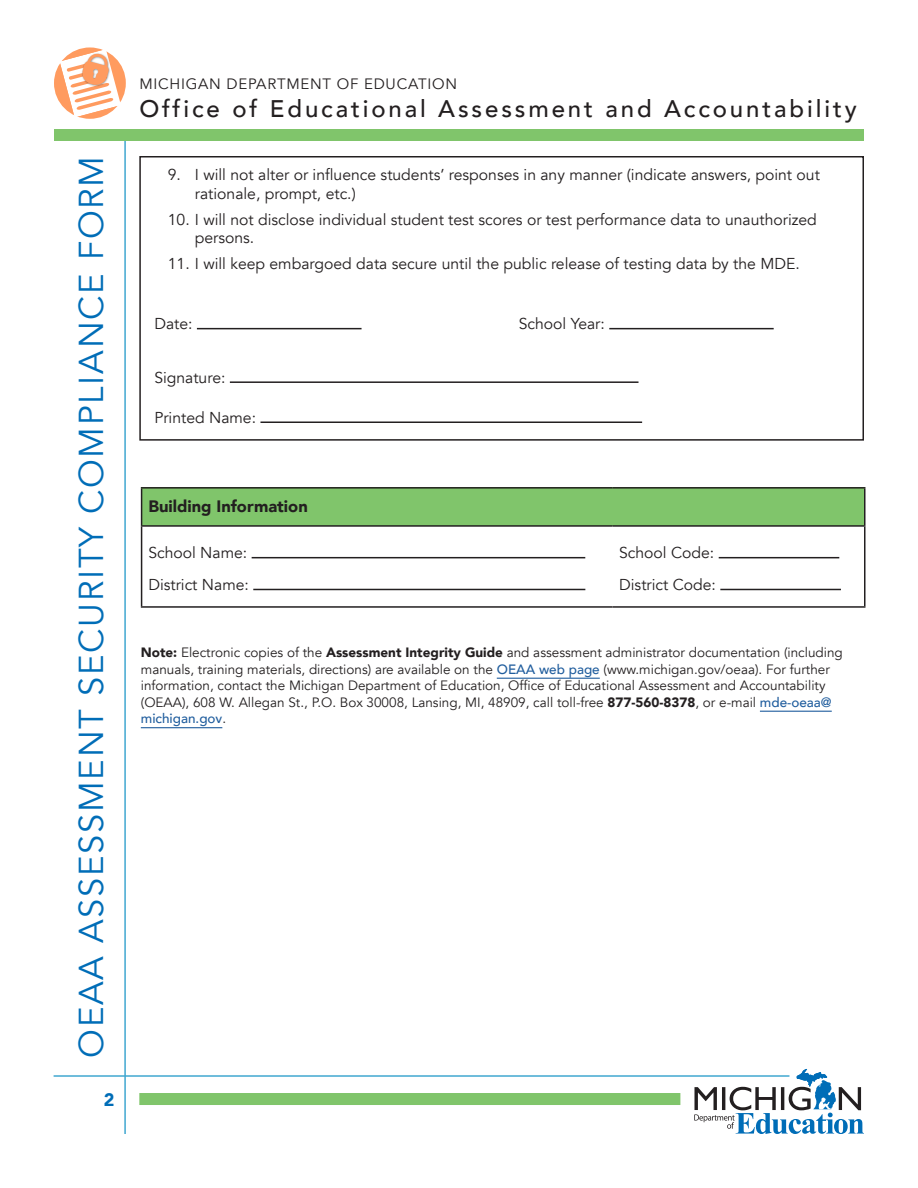
<style>
.page{position:relative;width:918px;height:1188px;background:#fff}
.page>*{position:absolute;margin:0;border:0;box-sizing:border-box;transform-origin:0 0}
.t1{font:34.5px "Avenir";letter-spacing:.05em;color:#006db7}
.t2{font:500 24px "Avenir";letter-spacing:.12em;color:#231f20}
.t3{font:900 18px "Avenir";color:#006db7}
.t4{font:900 16.5px "Avenir";color:#231f20}
.t5{font:15.75px/18.9px "Avenir";color:#231f20}
.t6{font:15px "Avenir";letter-spacing:.05em;color:#231f20}
.t7{font:13.5px/16.5px "Avenir";color:#231f20}
.s1{font-weight:900}
.s2{font-weight:500;color:#215e9e}
</style>
<div class="page">
<svg style="left:694px;top:1069px;width:170px;height:65px"></svg>
<div style="left:54px;top:129px;width:810px;height:12px;background:#80c56b"></div>
<div style="left:139px;top:1093px;width:541px;height:12px;background:#80c56b"></div>
<hr style="left:124px;top:141px;width:2px;height:993px;background:#40a7d0">
<hr style="left:54px;top:1075px;width:735px;height:2px;background:#40a7d0">
<div style="left:54px;top:47px;width:72px;height:72px;background:#ff9b5f;border-radius:50%"></div>
<svg style="left:60px;top:49px;width:61px;height:68px"></svg>
<hr style="left:197px;top:328px;width:165px;height:1px;background:#231f20">
<hr style="left:609px;top:328px;width:165px;height:1px;background:#231f20">
<hr style="left:230px;top:381px;width:409px;height:2px;background:#231f20">
<hr style="left:260px;top:422px;width:382px;height:1px;background:#231f20">
<div style="left:139px;top:156px;width:725px;height:285px;border:2px solid #231f20"></div>
<hr style="left:497px;top:678px;width:103px;height:1px;background:#215e9e">
<hr style="left:760px;top:711px;width:72px;height:1px;background:#215e9e">
<hr style="left:141px;top:727px;width:81px;height:1px;background:#215e9e">
<div style="left:142px;top:488px;width:723px;height:38px;background:#80c56b"></div>
<hr style="left:141px;top:487px;width:471px;height:2px;background:#231f20">
<hr style="left:141px;top:489px;width:1px;height:36px;background:#231f20">
<hr style="left:612px;top:487px;width:253px;height:2px;background:#231f20">
<hr style="left:864px;top:489px;width:2px;height:36px;background:#231f20">
<hr style="left:141px;top:525px;width:471px;height:2px;background:#231f20">
<hr style="left:141px;top:527px;width:1px;height:79px;background:#231f20">
<hr style="left:612px;top:525px;width:253px;height:2px;background:#231f20">
<hr style="left:141px;top:606px;width:471px;height:2px;background:#231f20">
<hr style="left:864px;top:527px;width:2px;height:79px;background:#231f20">
<hr style="left:612px;top:606px;width:253px;height:2px;background:#231f20">
<hr style="left:252px;top:557px;width:333px;height:1px;background:#231f20">
<hr style="left:253px;top:589px;width:332px;height:1px;background:#231f20">
<hr style="left:719px;top:557px;width:120px;height:1px;background:#231f20">
<hr style="left:720px;top:589px;width:121px;height:1px;background:#231f20">
<h1 class="t1" style="left:71px;top:1058px;width:903px;rotate:-90deg">OEAA ASSESSMENT SECURITY COMPLIANCE FORM</h1>
<h3 class="t3" style="left:104px;top:1084px;width:12px">2</h3>
<p class="t6" style="left:139px;top:75px;width:319px">MICHIGAN DEPARTMENT OF EDUCATION</p>
<h2 class="t2" style="left:139px;top:88px;width:719px">Office of Educational Assessment and Accountability</h2>
<p class="t5" style="left:195px;top:165px;width:627px;text-indent:-27px">9. I will not alter or influence students’ responses in any manner (indicate answers, point out rationale, prompt, etc.)</p>
<p class="t5" style="left:195px;top:210px;width:624px;text-indent:-27px">10. I will not disclose individual student test scores or test performance data to unauthorized persons.</p>
<p class="t5" style="left:168px;top:255px;width:633px">11. I will keep embargoed data secure until the public release of testing data by the MDE.</p>
<p class="t5" style="left:154px;top:315px;width:40px">Date:</p>
<p class="t5" style="left:519px;top:315px;width:88px">School Year:</p>
<p class="t5" style="left:154px;top:368px;width:73px">Signature:</p>
<p class="t5" style="left:154px;top:408px;width:103px">Printed Name:</p>
<p class="t4" style="left:148px;top:492px;width:161px">Building Information</p>
<p class="t5" style="left:148px;top:544px;width:100px">School Name:</p>
<p class="t5" style="left:148px;top:576px;width:102px">District Name:</p>
<p class="t5" style="left:619px;top:544px;width:97px">School Code:</p>
<p class="t5" style="left:619px;top:576px;width:98px">District Code:</p>
<p class="t7" style="left:141px;top:645px;width:703px"><span class="s1">Note:</span> Electronic copies of the <span class="s1">Assessment Integrity Guide</span> and assessment administrator documentation (including manuals, training materials, directions) are available on the <span class="s2">OEAA web page</span> (www.michigan.gov/oeaa). For further information, contact the Michigan Department of Education, Office of Educational Assessment and Accountability (OEAA), 608 W. Allegan St., P.O. Box 30008, Lansing, MI, 48909, call toll-free <span class="s1">877-560-8378</span>, or e-mail <span class="s2">mde-oeaa@ michigan.gov</span>.</p>
</div>
